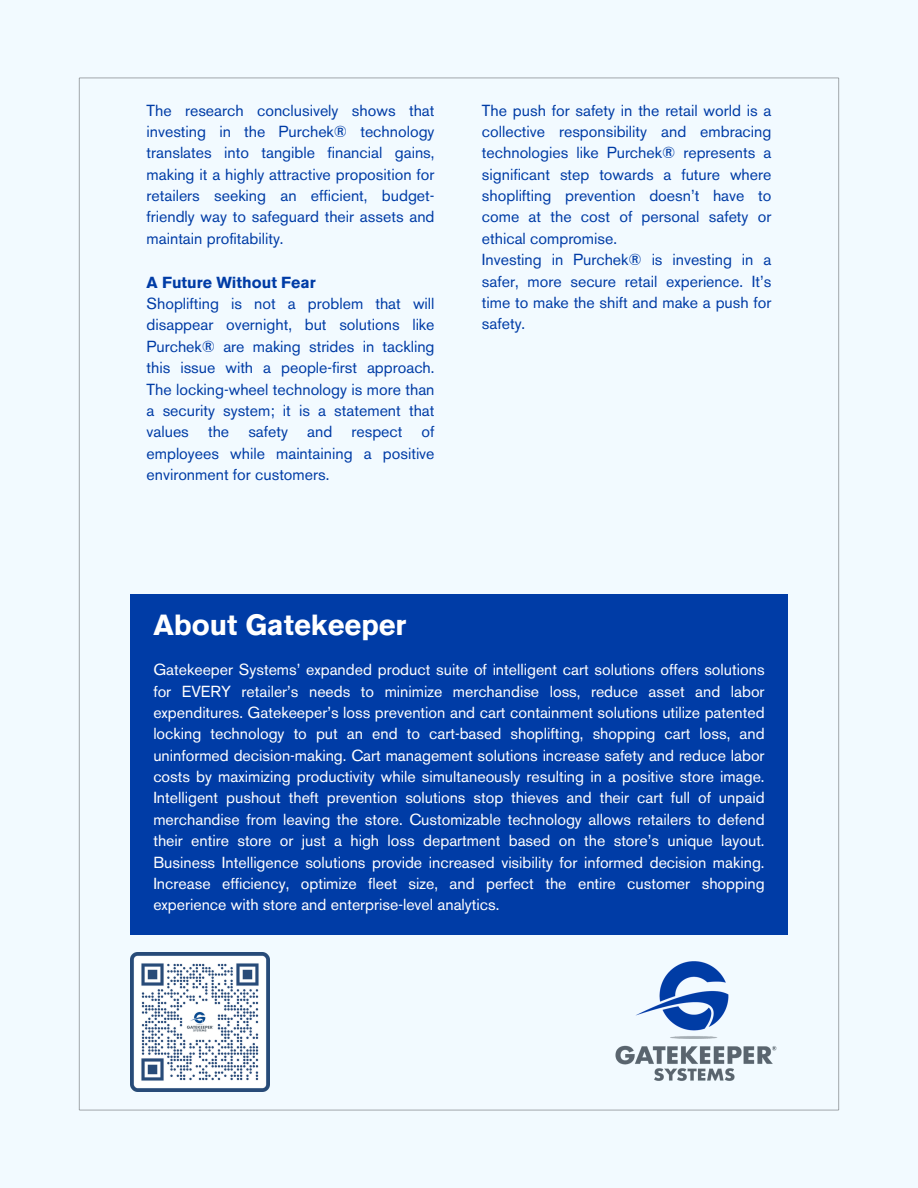
<style>
.page{position:relative;width:918px;height:1188px;background:#f2faff}
.page>*{position:absolute;margin:0;border:0;box-sizing:border-box;transform-origin:0 0}
.t1{font:700 28.95px "Akzidenz Grotesk BE";color:#fff}
.t2{font:15.9px/21.3px "Akzidenz Grotesk BE";color:#fff;text-align:justify}
.t3{font:15.9px/21.3px "Akzidenz Grotesk BE";color:#003ca6;text-align:justify}
.t4{font:700 15.9px "Akzidenz Grotesk BE";color:#003ca6}
</style>
<div class="page">
<hr style="left:838px;top:78px;width:1px;height:1032px;background:#000">
<hr style="left:79px;top:78px;width:1px;height:1032px;background:#000">
<hr style="left:79px;top:1110px;width:760px;height:1px;background:#000">
<hr style="left:79px;top:77px;width:760px;height:1px;background:#000">
<img style="left:615px;top:961px;width:162px;height:120px">
<div style="left:130px;top:594px;width:658px;height:341px;background:#003ca6"></div>
<img style="left:130px;top:952px;width:140px;height:140px">
<p class="t3" style="left:147px;top:101px;width:289px">The research conclusively shows that investing in the Purchek® technology translates into tangible financial gains, making it a highly attractive proposition for retailers seeking an efficient, budget&shy;friendly way to safeguard their assets and maintain profitability.</p>
<p class="t4" style="left:147px;top:276px;width:171px">A Future Without Fear</p>
<p class="t3" style="left:147px;top:295px;width:290px">Shoplifting is not a problem that will disappear overnight, but solutions like Purchek® are making strides in tackling this issue with a people-first approach.<br>The locking-wheel technology is more than a security system; it is a statement that values the safety and respect of employees while maintaining a positive environment for customers.</p>
<p class="t3" style="left:482px;top:101px;width:291px">The push for safety in the retail world is a collective responsibility and embracing technologies like Purchek® represents a significant step towards a future where shoplifting prevention doesn’t have to come at the cost of personal safety or ethical compromise.</p>
<p class="t3" style="left:482px;top:251px;width:291px">Investing in Purchek® is investing in a safer, more secure retail experience. It’s time to make the shift and make a push for safety.</p>
<p class="t1" style="left:153px;top:614px;width:255px">About Gatekeeper</p>
<p class="t2" style="left:153px;top:661px;width:613px">Gatekeeper Systems’ expanded product suite of intelligent cart solutions offers solutions for EVERY retailer’s needs to minimize merchandise loss, reduce asset and labor expenditures. Gatekeeper’s loss prevention and cart containment solutions utilize patented locking technology to put an end to cart-based shoplifting, shopping cart loss, and uninformed decision-making. Cart management solutions increase safety and reduce labor costs by maximizing productivity while simultaneously resulting in a positive store image.<br>Intelligent pushout theft prevention solutions stop thieves and their cart full of unpaid merchandise from leaving the store. Customizable technology allows retailers to defend their entire store or just a high loss department based on the store’s unique layout.<br>Business Intelligence solutions provide increased visibility for informed decision making.<br>Increase efficiency, optimize fleet size, and perfect the entire customer shopping experience with store and enterprise-level analytics.</p>
</div>
